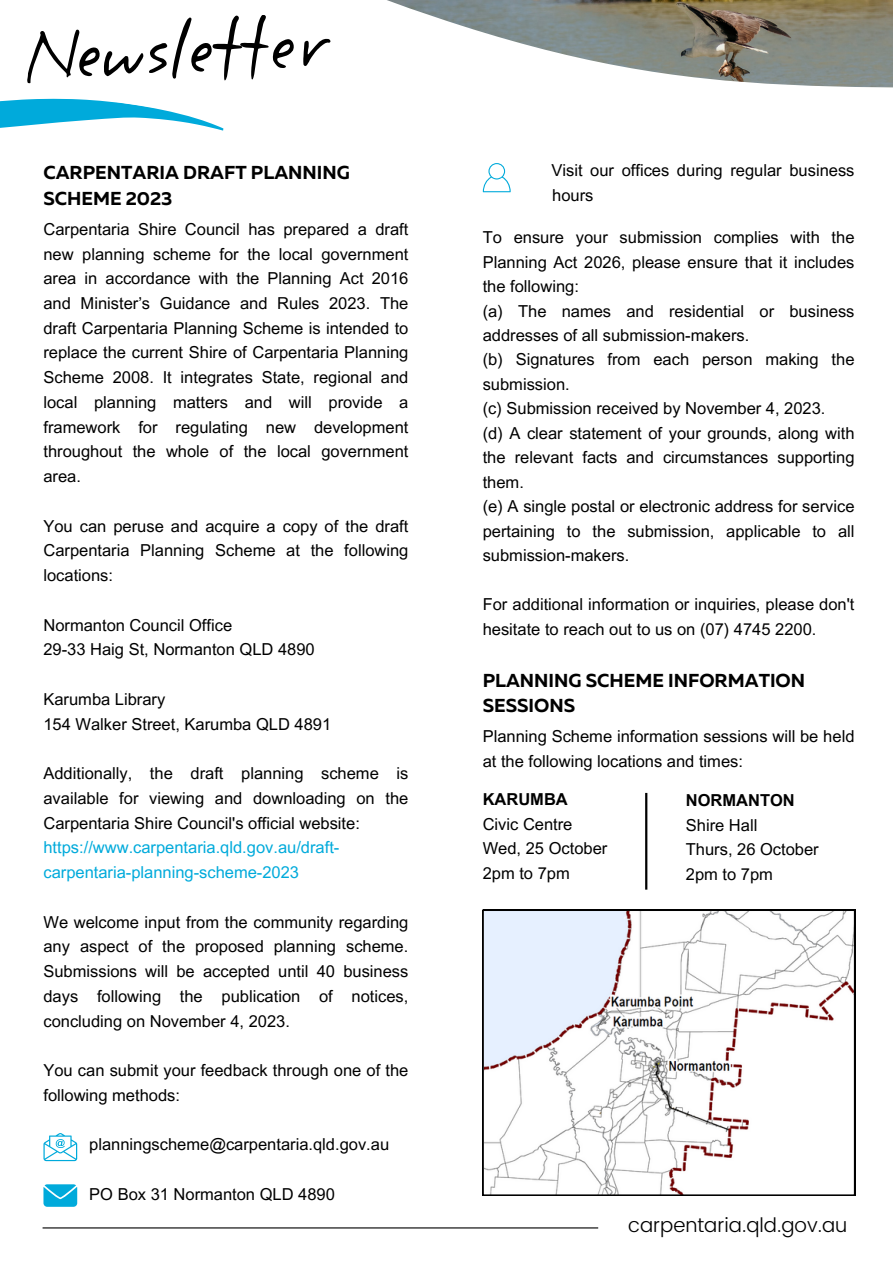
<style>
.page{position:relative;width:893px;height:1264px;background:#fff}
.page>*{position:absolute;margin:0;border:0;box-sizing:border-box;transform-origin:0 0}
.t1{font:300 19.95px "Poppins";color:#000}
.t2{font:700 18.75px/25.8px "Muller";color:#000}
.t3{font:16.5px/24.8px "Arial MT Pro";color:#000;text-align:justify}
.t4{font:16.5px/24.8px "Arial MT Pro";color:#00aadb}
.t5{font:700 16.5px "Arial MT Pro";color:#000}
</style>
<div class="page">
<svg style="left:387px;top:0;width:505px;height:193px"></svg>
<div style="left:573px;top:104px;width:319px;height:114px;background:#fff"></div>
<hr style="left:43px;top:1227px;width:555px;height:1px;background:#000">
<svg style="left:0;top:15px;width:331px;height:116px"></svg>
<svg style="left:482px;top:909px;width:372px;height:286px"></svg>
<svg style="left:483px;top:163px;width:27px;height:29px"></svg>
<svg style="left:43px;top:1133px;width:34px;height:28px"></svg>
<svg style="left:43px;top:1184px;width:34px;height:22px"></svg>
<hr style="left:645px;top:793px;width:2px;height:96px;background:#000">
<p class="t2" style="left:43px;top:161px;width:308px">CARPENTARIA DRAFT PLANNING</p>
<p class="t2" style="left:43px;top:187px;width:130px">SCHEME 2023</p>
<p class="t3" style="left:43px;top:219px;width:366px">Carpentaria Shire Council has prepared a draft new planning scheme for the local government area in accordance with the Planning Act 2016 and Minister’s Guidance and Rules 2023. The draft Carpentaria Planning Scheme is intended to replace the current Shire of Carpentaria Planning Scheme 2008. It integrates State, regional and local planning matters and will provide a framework for regulating new development throughout the whole of the local government area.</p>
<p class="t3" style="left:43px;top:515px;width:366px">You can peruse and acquire a copy of the draft Carpentaria Planning Scheme at the following locations:</p>
<p class="t3" style="left:43px;top:614px;width:190px">Normanton Council Office</p>
<p class="t3" style="left:43px;top:639px;width:273px">29-33 Haig St, Normanton QLD 4890</p>
<p class="t3" style="left:43px;top:688px;width:123px">Karumba Library</p>
<p class="t3" style="left:43px;top:713px;width:289px">154 Walker Street, Karumba QLD 4891</p>
<p class="t3" style="left:43px;top:763px;width:366px">Additionally, the draft planning scheme is available for viewing and downloading on the Carpentaria Shire Council's official website:</p>
<p class="t4" style="left:43px;top:837px;width:297px">https://www.carpentaria.qld.gov.au/draft&shy;carpentaria-planning-scheme-2023</p>
<p class="t3" style="left:43px;top:911px;width:366px">We welcome input from the community regarding any aspect of the proposed planning scheme.<br>Submissions will be accepted until 40 business days following the publication of notices, concluding on November 4, 2023.</p>
<p class="t3" style="left:43px;top:1059px;width:366px">You can submit your feedback through one of the following methods:</p>
<p class="t3" style="left:89px;top:1134px;width:301px">planningscheme@carpentaria.qld.gov.au</p>
<p class="t3" style="left:89px;top:1183px;width:247px">PO Box 31 Normanton QLD 4890</p>
<p class="t3" style="left:551px;top:160px;width:304px">Visit our offices during regular business</p>
<p class="t3" style="left:482px;top:227px;width:373px">To ensure your submission complies with the Planning Act 2026, please ensure that it includes the following:</p>
<p class="t3" style="left:482px;top:300px;width:373px">(a) The names and residential or business addresses of all submission-makers.</p>
<p class="t3" style="left:482px;top:349px;width:373px">(b) Signatures from each person making the submission.</p>
<p class="t3" style="left:482px;top:398px;width:344px">(c) Submission received by November 4, 2023.</p>
<p class="t3" style="left:482px;top:423px;width:373px">(d) A clear statement of your grounds, along with the relevant facts and circumstances supporting them.</p>
<p class="t3" style="left:482px;top:496px;width:373px">(e) A single postal or electronic address for service pertaining to the submission, applicable to all submission-makers.</p>
<p class="t3" style="left:482px;top:594px;width:373px">For additional information or inquiries, please don't hesitate to reach out to us on (07) 4745 2200.</p>
<p class="t2" style="left:482px;top:668px;width:324px">PLANNING SCHEME INFORMATION<br>SESSIONS</p>
<p class="t3" style="left:482px;top:726px;width:373px">Planning Scheme information sessions will be held at the following locations and times:</p>
<p class="t5" style="left:482px;top:793px;width:87px">KARUMBA</p>
<p class="t3" style="left:482px;top:813px;width:91px">Civic Centre</p>
<p class="t3" style="left:482px;top:838px;width:126px">Wed, 25 October</p>
<p class="t3" style="left:482px;top:863px;width:88px">2pm to 7pm</p>
<p class="t5" style="left:685px;top:794px;width:110px">NORMANTON</p>
<p class="t3" style="left:685px;top:814px;width:73px">Shire Hall</p>
<p class="t3" style="left:685px;top:839px;width:134px">Thurs, 26 October</p>
<p class="t3" style="left:685px;top:864px;width:89px">2pm to 7pm</p>
<p class="t1" style="left:628px;top:1213px;width:221px">carpentaria.qld.gov.au</p>
</div>
